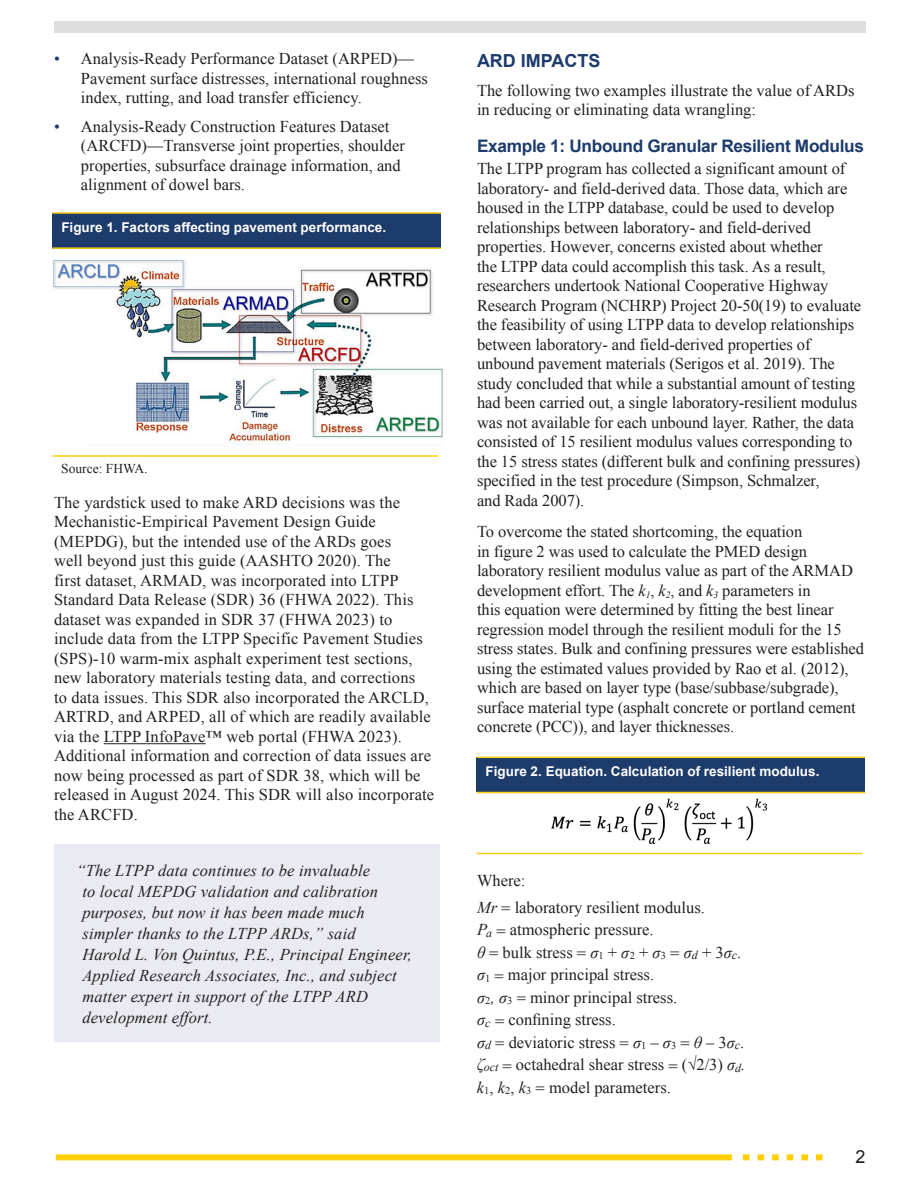
<style>
.page{position:relative;width:918px;height:1188px;background:#fff}
.page>*{position:absolute;margin:0;border:0;box-sizing:border-box;transform-origin:0 0}
.t1{font:700 18px "Arial";color:#1d3b6b}
.t2{font:18px "Arial";color:#231f20}
.t3{font:700 17.25px "Arial";letter-spacing:-.02em;color:#1d3b6b}
.t4{font:16.5px/19.5px "Times New Roman";letter-spacing:-.005em;color:#231f20}
.t5{font:italic 16.5px/21px "Times New Roman";letter-spacing:.01em;color:#231f20}
.t6{font:700 13.5px "Arial";color:#fff}
.t7{font:13.5px "Times New Roman";color:#231f20}
.s1{color:#1d3b6b}
.s2{font-style:italic}
.s3{font-style:italic;font-size:12px}
</style>
<div class="page">
<div style="left:54px;top:21px;width:812px;height:12px;background:#dedede"></div>
<svg style="left:743px;top:1154px;width:80px;height:6px"></svg>
<div style="left:56px;top:1154px;width:676px;height:6px;background:#ffcf01"></div>
<div style="left:54px;top:844px;width:385px;height:198px;background:#eaeaf3"></div>
<hr style="left:104px;top:743px;width:102px;height:1px;background:#231f20">
<div style="left:52px;top:213px;width:389px;height:36px;background:#1d3b6b"></div>
<hr style="left:52px;top:247px;width:389px;height:2px;background:#fccf0e">
<hr style="left:52px;top:212px;width:389px;height:2px;background:#fccf0e">
<hr style="left:52px;top:455px;width:386px;height:2px;background:#fccf0e">
<img style="left:53px;top:260px;width:389px;height:183px">
<div style="left:477px;top:757px;width:388px;height:35px;background:#1d3b6b"></div>
<hr style="left:477px;top:792px;width:388px;height:1px;background:#fccf0e">
<hr style="left:477px;top:757px;width:388px;height:1px;background:#fccf0e">
<img style="left:551px;top:798px;width:216px;height:46px">
<hr style="left:477px;top:853px;width:386px;height:1px;background:#fccf0e">
<p class="t4" style="left:81px;top:49px;width:348px;text-indent:-27px"><span class="s1">•</span> Analysis-Ready Performance Dataset (ARPED)—<br>Pavement surface distresses, international roughness index, rutting, and load transfer efficiency.</p>
<p class="t4" style="left:81px;top:116px;width:325px;text-indent:-27px"><span class="s1">•</span> Analysis-Ready Construction Features Dataset (ARCFD)—Transverse joint properties, shoulder properties, subsurface drainage information, and alignment of dowel bars.</p>
<p class="t6" style="left:61px;top:218px;width:326px">Figure 1. Factors affecting pavement performance.</p>
<p class="t7" style="left:61px;top:459px;width:88px">Source: FHWA.</p>
<p class="t4" style="left:54px;top:492px;width:382px">The yardstick used to make ARD decisions was the Mechanistic-Empirical Pavement Design Guide (MEPDG), but the intended use of the ARDs goes<br>well beyond just this guide (AASHTO 2020). The<br>first dataset, ARMAD, was incorporated into LTPP Standard Data Release (SDR) 36 (FHWA 2022). This dataset was expanded in SDR 37 (FHWA 2023) to include data from the LTPP Specific Pavement Studies (SPS)-10 warm-mix asphalt experiment test sections, new laboratory materials testing data, and corrections<br>to data issues. This SDR also incorporated the ARCLD, ARTRD, and ARPED, all of which are readily available via the LTPP InfoPave™ web portal (FHWA 2023).<br>Additional information and correction of data issues are now being processed as part of SDR 38, which will be released in August 2024. This SDR will also incorporate the ARCFD.</p>
<p class="t5" style="left:82px;top:859px;width:331px;text-indent:-6px">“The LTPP data continues to be invaluable<br>to local MEPDG validation and calibration purposes, but now it has been made much simpler thanks to the LTPP ARDs,” said<br>Harold L. Von Quintus, P.E., Principal Engineer, Applied Research Associates, Inc., and subject matter expert in support of the LTPP ARD development effort.</p>
<h1 class="t1" style="left:477px;top:49px;width:125px">ARD IMPACTS</h1>
<p class="t4" style="left:477px;top:80px;width:379px">The following two examples illustrate the value of ARDs in reducing or eliminating data wrangling:</p>
<h2 class="t3" style="left:477px;top:134px;width:389px">Example 1: Unbound Granular Resilient Modulus</h2>
<p class="t4" style="left:477px;top:159px;width:386px">The LTPP program has collected a significant amount of laboratory- and field-derived data. Those data, which are housed in the LTPP database, could be used to develop relationships between laboratory- and field-derived properties. However, concerns existed about whether<br>the LTPP data could accomplish this task. As a result, researchers undertook National Cooperative Highway Research Program (NCHRP) Project 20-50(19) to evaluate the feasibility of using LTPP data to develop relationships between laboratory- and field-derived properties of unbound pavement materials (Serigos et al. 2019). The study concluded that while a substantial amount of testing had been carried out, a single laboratory-resilient modulus was not available for each unbound layer. Rather, the data consisted of 15 resilient modulus values corresponding to the 15 stress states (different bulk and confining pressures) specified in the test procedure (Simpson, Schmalzer,<br>and Rada 2007).</p>
<p class="t4" style="left:477px;top:522px;width:389px">To overcome the stated shortcoming, the equation<br>in figure 2 was used to calculate the PMED design laboratory resilient modulus value as part of the ARMAD development effort. The <span class="s2">k</span><sub>1</sub>, <span class="s2">k</span><sub>2</sub>, and <span class="s2">k</span><sub>3</sub> parameters in<br>this equation were determined by fitting the best linear regression model through the resilient moduli for the 15 stress states. Bulk and confining pressures were established using the estimated values provided by Rao et al. (2012), which are based on layer type (base/subbase/subgrade), surface material type (asphalt concrete or portland cement concrete (PCC)), and layer thicknesses.</p>
<p class="t6" style="left:486px;top:763px;width:335px">Figure 2. Equation. Calculation of resilient modulus.</p>
<p class="t4" style="left:477px;top:870px;width:50px">Where:</p>
<p class="t4" style="left:477px;top:897px;width:229px"><span class="s2">Mr</span> = laboratory resilient modulus.</p>
<p class="t4" style="left:477px;top:920px;width:178px"><span class="s2">P</span><sub>a</sub> = atmospheric pressure.</p>
<p class="t4" style="left:477px;top:942px;width:266px"><span class="s2">θ</span> = bulk stress = <span class="s2">σ</span><sub>1</sub> + <span class="s2">σ</span><sub>2</sub> + <span class="s2">σ</span><sub>3</sub> = <span class="s2">σ</span><sub>d</sub> + 3<span class="s2">σ</span><sub>c</sub><span class="s2">.</span></p>
<p class="t4" style="left:477px;top:965px;width:179px"><span class="s2">σ</span><sub>1</sub> = major principal stress.</p>
<p class="t4" style="left:477px;top:987px;width:202px"><span class="s2">σ</span><sub>2</sub><span class="s2">, σ</span><sub>3</sub> = minor principal stress.</p>
<p class="t4" style="left:477px;top:1010px;width:140px"><span class="s2">σ</span><sub>c</sub> = confining stress.</p>
<p class="t4" style="left:477px;top:1032px;width:269px"><span class="s2">σ</span><sub>d</sub> = deviatoric stress = <span class="s2">σ</span><sub>1</sub> – <span class="s2">σ</span><sub>3</sub> = <span class="s2">θ</span> – 3<span class="s2">σ</span><sub>c</sub><span class="s2">.</span></p>
<p class="t4" style="left:477px;top:1055px;width:270px"><span class="s2">ζ</span><span class="s3">oct</span> = octahedral shear stress = (√2/3) <span class="s2">σ</span><sub>d</sub><span class="s2">.</span></p>
<p class="t4" style="left:477px;top:1077px;width:195px"><span class="s2">k</span><sub>1</sub>, <span class="s2">k</span><sub>2</sub>, <span class="s2">k</span><sub>3</sub> = model parameters.</p>
<p class="t2" style="left:855px;top:1144px;width:12px">2</p>
</div>
